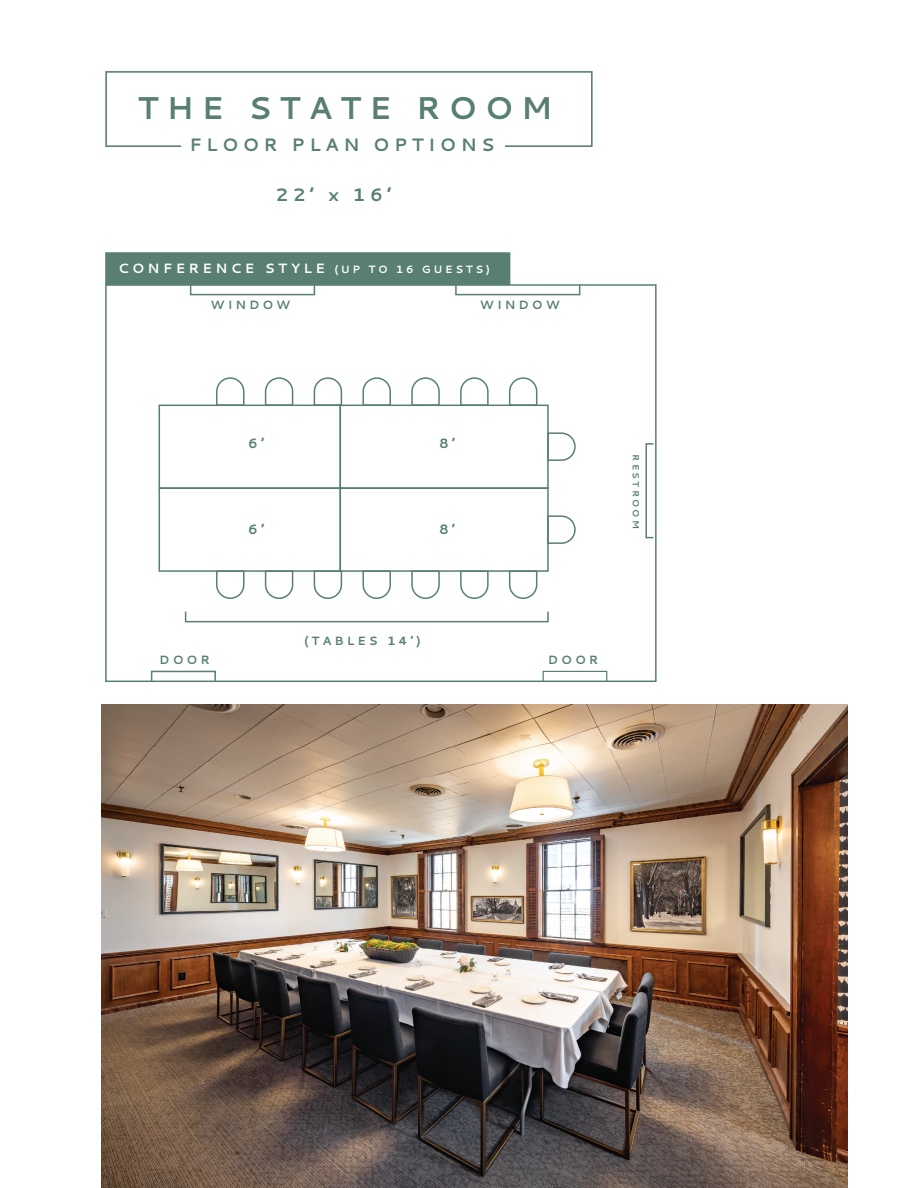
<style>
.page{position:relative;width:918px;height:1188px;background:#fff}
.page>*{position:absolute;margin:0;border:0;box-sizing:border-box;transform-origin:0 0}
.t1{font:700 31.5px "Cantarell";letter-spacing:.25em;color:#587f71}
.t2{font:700 18px "Cantarell";letter-spacing:.25em;color:#587f71}
.t3{font:700 13.5px "Cantarell";letter-spacing:.25em;color:#fff}
.t4{font:700 13.5px "Cantarell";color:#587f71}
.t5{font:700 12px "Cantarell";letter-spacing:.25em;color:#587f71}
.t6{font:700 9px "Cantarell";letter-spacing:.25em;color:#587f71}
.s1{font-size:10.5px}
</style>
<div class="page">
<svg style="left:105px;top:71px;width:488px;height:76px"></svg>
<div style="left:159px;top:405px;width:182px;height:84px;border:2px solid #587f71"></div>
<div style="left:340px;top:405px;width:209px;height:84px;border:2px solid #587f71"></div>
<div style="left:159px;top:488px;width:182px;height:84px;border:2px solid #587f71"></div>
<div style="left:340px;top:488px;width:209px;height:84px;border:2px solid #587f71"></div>
<svg style="left:215px;top:570px;width:30px;height:29px"></svg>
<svg style="left:264px;top:570px;width:30px;height:29px"></svg>
<svg style="left:313px;top:570px;width:30px;height:29px"></svg>
<svg style="left:362px;top:570px;width:30px;height:29px"></svg>
<svg style="left:411px;top:570px;width:30px;height:29px"></svg>
<svg style="left:459px;top:570px;width:30px;height:29px"></svg>
<svg style="left:508px;top:570px;width:30px;height:29px"></svg>
<svg style="left:215px;top:378px;width:30px;height:29px"></svg>
<svg style="left:264px;top:378px;width:30px;height:29px"></svg>
<svg style="left:313px;top:378px;width:30px;height:29px"></svg>
<svg style="left:362px;top:378px;width:30px;height:29px"></svg>
<svg style="left:411px;top:378px;width:30px;height:29px"></svg>
<svg style="left:459px;top:378px;width:30px;height:29px"></svg>
<svg style="left:508px;top:378px;width:30px;height:29px"></svg>
<svg style="left:546px;top:515px;width:30px;height:30px"></svg>
<svg style="left:546px;top:432px;width:30px;height:30px"></svg>
<div style="left:190px;top:284px;width:125px;height:11px;border:2px solid #587f71"></div>
<div style="left:455px;top:284px;width:125px;height:11px;border:2px solid #587f71"></div>
<div style="left:645px;top:443px;width:9px;height:95px;border:2px solid #587f71"></div>
<div style="left:151px;top:671px;width:65px;height:11px;border:2px solid #587f71"></div>
<div style="left:543px;top:671px;width:64px;height:11px;border:1px solid #587f71"></div>
<div style="left:105px;top:252px;width:405px;height:33px;background:#587f71;border:1px solid #587f71"></div>
<img style="left:102px;top:705px;width:745px;height:483px">
<div style="left:185px;top:611px;width:364px;height:11px;border:2px solid #587f71"></div>
<h1 class="t1" style="left:138px;top:86px;width:416px">THE STATE ROOM</h1>
<h2 class="t2" style="left:189px;top:132px;width:307px">FLOOR PLAN OPTIONS</h2>
<h2 class="t2" style="left:275px;top:182px;width:117px">22’ x 16’</h2>
<p class="t3" style="left:118px;top:259px;width:373px">CONFERENCE STYLE <span class="s1">(UP TO 16 GUESTS)</span></p>
<p class="t5" style="left:211px;top:297px;width:81px">WINDOW</p>
<p class="t5" style="left:480px;top:297px;width:81px">WINDOW</p>
<p class="t4" style="left:248px;top:434px;width:17px">6’</p>
<p class="t4" style="left:439px;top:434px;width:17px">8’</p>
<p class="t4" style="left:248px;top:519px;width:17px">6’</p>
<p class="t4" style="left:439px;top:519px;width:17px">8’</p>
<p class="t6" style="left:642px;top:454px;width:76px;rotate:90deg">RESTROOM</p>
<p class="t5" style="left:304px;top:632px;width:118px">(TABLES 14’)</p>
<p class="t5" style="left:159px;top:651px;width:52px">DOOR</p>
<p class="t5" style="left:548px;top:651px;width:52px">DOOR</p>
</div>
